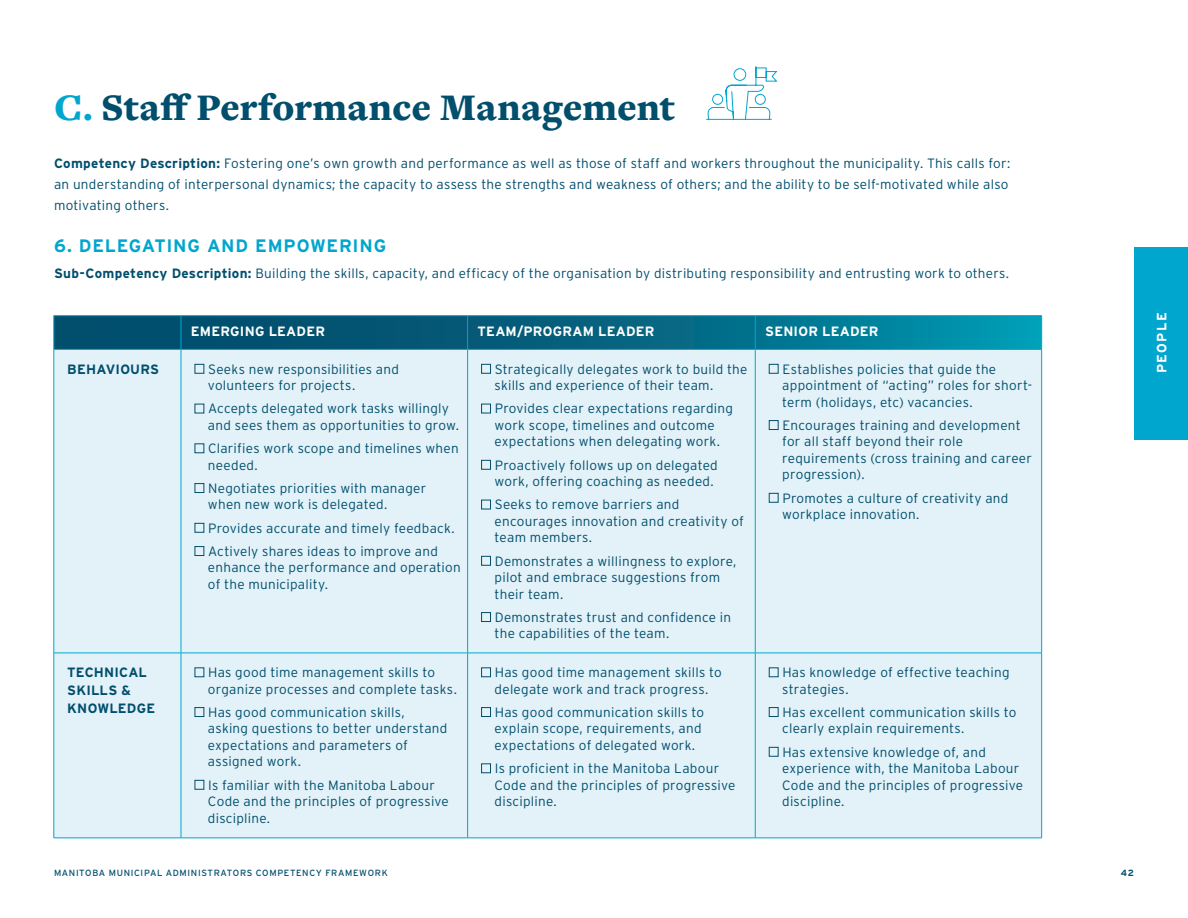
<style>
.page{position:relative;width:1188px;height:918px;background:#fff}
.page>*{position:absolute;margin:0;border:0;box-sizing:border-box;transform-origin:0 0}
.Header_2{font:900 39px "Freight Text Pro";color:#014e6d}
.Subhead_2{font:700 18px "Interstate";letter-spacing:.04em;color:#00a6ce}
.Table_Body{font:300 13.5px/16.5px "Interstate";letter-spacing:.02em;color:#014e6d}
.Body{font:300 13.5px/21px "Interstate";letter-spacing:.02em;color:#014e6d}
.Table_Header{font:700 13.5px "Interstate";letter-spacing:.015em;color:#fff}
.Table_Header-2{font:700 13.5px/18px "Interstate";letter-spacing:.015em;color:#014e6d}
.t1{font:9px "Interstate";letter-spacing:.07em;color:#014e6d}
.t2{font:700 9px "Interstate";color:#014e6d}
.s1{color:#00a6ce}
.s2{font-weight:700}
</style>
<div class="page">
<div style="left:1134px;top:247px;width:54px;height:192px;background:#00a6ce"></div>
<svg style="left:55px;top:316px;width:986px;height:33px;background:#026784"></svg>
<div style="left:55px;top:350px;width:986px;height:488px;background:#e3f2f8"></div>
<hr style="left:54px;top:315px;width:127px;height:1px;background:#00a6ce">
<hr style="left:54px;top:316px;width:1px;height:33px;background:#00a6ce">
<hr style="left:181px;top:315px;width:287px;height:1px;background:#00a6ce">
<hr style="left:181px;top:316px;width:1px;height:33px;background:#00a6ce">
<hr style="left:468px;top:315px;width:287px;height:1px;background:#00a6ce">
<hr style="left:467px;top:316px;width:1px;height:33px;background:#00a6ce">
<hr style="left:755px;top:315px;width:287px;height:1px;background:#00a6ce">
<hr style="left:755px;top:316px;width:1px;height:33px;background:#00a6ce">
<hr style="left:1041px;top:316px;width:1px;height:33px;background:#00a6ce">
<hr style="left:54px;top:349px;width:127px;height:1px;background:#00a6ce">
<hr style="left:54px;top:350px;width:1px;height:303px;background:#00a6ce">
<hr style="left:181px;top:349px;width:287px;height:1px;background:#00a6ce">
<hr style="left:181px;top:350px;width:1px;height:303px;background:#00a6ce">
<hr style="left:468px;top:349px;width:287px;height:1px;background:#00a6ce">
<hr style="left:467px;top:350px;width:1px;height:303px;background:#00a6ce">
<hr style="left:755px;top:349px;width:287px;height:1px;background:#00a6ce">
<hr style="left:755px;top:350px;width:1px;height:303px;background:#00a6ce">
<hr style="left:1041px;top:350px;width:1px;height:303px;background:#00a6ce">
<hr style="left:54px;top:653px;width:127px;height:1px;background:#00a6ce">
<hr style="left:54px;top:653px;width:1px;height:185px;background:#00a6ce">
<hr style="left:181px;top:653px;width:287px;height:1px;background:#00a6ce">
<hr style="left:181px;top:653px;width:1px;height:185px;background:#00a6ce">
<hr style="left:468px;top:653px;width:287px;height:1px;background:#00a6ce">
<hr style="left:467px;top:653px;width:1px;height:185px;background:#00a6ce">
<hr style="left:755px;top:653px;width:287px;height:1px;background:#00a6ce">
<hr style="left:755px;top:653px;width:1px;height:185px;background:#00a6ce">
<hr style="left:1041px;top:653px;width:1px;height:185px;background:#00a6ce">
<hr style="left:54px;top:838px;width:127px;height:1px;background:#00a6ce">
<hr style="left:181px;top:838px;width:287px;height:1px;background:#00a6ce">
<hr style="left:468px;top:838px;width:287px;height:1px;background:#00a6ce">
<hr style="left:755px;top:838px;width:287px;height:1px;background:#00a6ce">
<div style="left:194px;top:364px;width:10px;height:10px;border:1px solid #014e6d"></div>
<div style="left:194px;top:483px;width:10px;height:10px;border:1px solid #014e6d"></div>
<div style="left:194px;top:523px;width:10px;height:10px;border:1px solid #014e6d"></div>
<div style="left:194px;top:546px;width:10px;height:10px;border:1px solid #014e6d"></div>
<div style="left:481px;top:364px;width:10px;height:10px;border:1px solid #014e6d"></div>
<div style="left:481px;top:404px;width:10px;height:9px;border:1px solid #014e6d"></div>
<div style="left:481px;top:460px;width:10px;height:10px;border:1px solid #014e6d"></div>
<div style="left:481px;top:500px;width:10px;height:9px;border:1px solid #014e6d"></div>
<div style="left:481px;top:556px;width:10px;height:10px;border:1px solid #014e6d"></div>
<div style="left:481px;top:612px;width:10px;height:10px;border:1px solid #014e6d"></div>
<div style="left:769px;top:364px;width:10px;height:10px;border:1px solid #014e6d"></div>
<div style="left:769px;top:420px;width:10px;height:10px;border:1px solid #014e6d"></div>
<div style="left:769px;top:493px;width:10px;height:10px;border:1px solid #014e6d"></div>
<div style="left:194px;top:707px;width:10px;height:10px;border:1px solid #014e6d"></div>
<div style="left:194px;top:780px;width:10px;height:10px;border:1px solid #014e6d"></div>
<div style="left:481px;top:667px;width:10px;height:10px;border:1px solid #014e6d"></div>
<div style="left:481px;top:707px;width:10px;height:10px;border:1px solid #014e6d"></div>
<div style="left:481px;top:763px;width:10px;height:10px;border:1px solid #014e6d"></div>
<div style="left:769px;top:707px;width:10px;height:10px;border:1px solid #014e6d"></div>
<div style="left:769px;top:747px;width:10px;height:10px;border:1px solid #014e6d"></div>
<svg style="left:706px;top:66px;width:72px;height:54px"></svg>
<p class="Header_2" style="left:54px;top:81px;width:623px"><span class="s1">C.</span> Staff Performance Management</p>
<p class="Body" style="left:54px;top:152px;width:958px"><span class="s2">Competency Description:</span> Fostering one’s own growth and performance as well as those of staff and workers throughout the municipality. This calls for: an understanding of interpersonal dynamics; the capacity to assess the strengths and weakness of others; and the ability to be self-motivated while also motivating others.</p>
<p class="Subhead_2" style="left:54px;top:236px;width:334px">6. DELEGATING AND EMPOWERING</p>
<p class="Body" style="left:54px;top:262px;width:955px"><span class="s2">Sub-Competency Description:</span> Building the skills, capacity, and efficacy of the organisation by distributing responsibility and entrusting work to others.</p>
<p class="Table_Header" style="left:191px;top:324px;width:136px">EMERGING LEADER</p>
<p class="Table_Header" style="left:478px;top:324px;width:178px">TEAM/PROGRAM LEADER</p>
<p class="Table_Header" style="left:765px;top:324px;width:115px">SENIOR LEADER</p>
<p class="Table_Header-2" style="left:67px;top:360px;width:93px">BEHAVIOURS</p>
<p class="Table_Body" style="left:208px;top:361px;width:193px">Seeks new responsibilities and volunteers for projects.</p>
<p class="Table_Body" style="left:208px;top:400px;width:251px">Accepts delegated work tasks willingly and sees them as opportunities to grow.</p>
<p class="Table_Body" style="left:208px;top:440px;width:252px">Clarifies work scope and timelines when needed.</p>
<p class="Table_Body" style="left:208px;top:480px;width:220px">Negotiates priorities with manager when new work is delegated.</p>
<p class="Table_Body" style="left:208px;top:520px;width:247px">Provides accurate and timely feedback.</p>
<p class="Table_Body" style="left:208px;top:543px;width:254px">Actively shares ideas to improve and enhance the performance and operation of the municipality.</p>
<p class="Table_Header-2" style="left:67px;top:663px;width:89px">TECHNICAL<br>SKILLS &amp;<br>KNOWLEDGE</p>
<p class="Table_Body" style="left:208px;top:664px;width:249px">Has good time management skills to organize processes and complete tasks.</p>
<p class="Table_Body" style="left:208px;top:704px;width:241px">Has good communication skills, asking questions to better understand expectations and parameters of assigned work.</p>
<p class="Table_Body" style="left:208px;top:777px;width:242px">Is familiar with the Manitoba Labour<br>Code and the principles of progressive discipline.</p>
<p class="Table_Body" style="left:495px;top:361px;width:254px">Strategically delegates work to build the skills and experience of their team.</p>
<p class="Table_Body" style="left:495px;top:400px;width:240px">Provides clear expectations regarding work scope, timelines and outcome expectations when delegating work.</p>
<p class="Table_Body" style="left:495px;top:457px;width:225px">Proactively follows up on delegated work, offering coaching as needed.</p>
<p class="Table_Body" style="left:495px;top:496px;width:251px">Seeks to remove barriers and encourages innovation and creativity of team members.</p>
<p class="Table_Body" style="left:495px;top:553px;width:243px">Demonstrates a willingness to explore, pilot and embrace suggestions from their team.</p>
<p class="Table_Body" style="left:495px;top:609px;width:238px">Demonstrates trust and confidence in the capabilities of the team.</p>
<p class="Table_Body" style="left:495px;top:664px;width:229px">Has good time management skills to delegate work and track progress.</p>
<p class="Table_Body" style="left:495px;top:704px;width:211px">Has good communication skills to explain scope, requirements, and expectations of delegated work.</p>
<p class="Table_Body" style="left:495px;top:760px;width:242px">Is proficient in the Manitoba Labour<br>Code and the principles of progressive discipline.</p>
<p class="Table_Body" style="left:782px;top:361px;width:251px">Establishes policies that guide the appointment of “acting” roles for short&shy;term (holidays, etc) vacancies.</p>
<p class="Table_Body" style="left:782px;top:417px;width:251px">Encourages training and development for all staff beyond their role requirements (cross training and career progression).</p>
<p class="Table_Body" style="left:782px;top:490px;width:228px">Promotes a culture of creativity and workplace innovation.</p>
<p class="Table_Body" style="left:782px;top:664px;width:229px">Has knowledge of effective teaching strategies.</p>
<p class="Table_Body" style="left:782px;top:704px;width:236px">Has excellent communication skills to clearly explain requirements.</p>
<p class="Table_Body" style="left:782px;top:744px;width:242px">Has extensive knowledge of, and experience with, the Manitoba Labour<br>Code and the principles of progressive discipline.</p>
<p class="t1" style="left:54px;top:868px;width:335px">MANITOBA MUNICIPAL ADMINISTRATORS COMPETENCY FRAMEWORK</p>
<p class="t2" style="left:1121px;top:868px;width:15px">42</p>
<p class="Table_Header" style="left:1154px;top:373px;width:62px;rotate:-90deg">PEOPLE</p>
</div>
